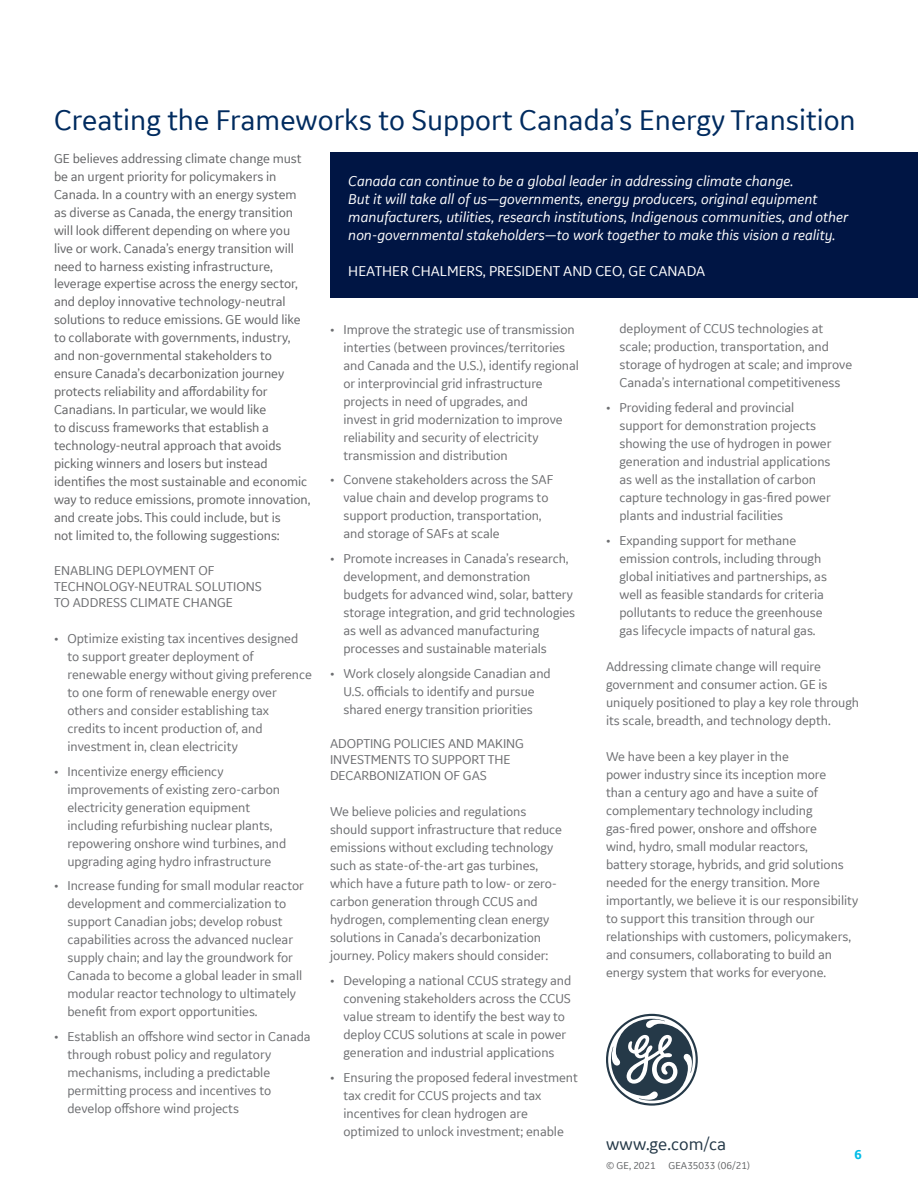
<style>
.page{position:relative;width:918px;height:1188px;background:#fff}
.page>*{position:absolute;margin:0;border:0;box-sizing:border-box;transform-origin:0 0}
.t1{font:30px "GE Inspira Sans";color:#002b5f}
.t2{font:18px "GE Inspira Sans";color:#253948}
.t3{font:italic 15px/18px "GE Inspira Sans";color:#fff}
.t4{font:15px "GE Inspira Sans";color:#fff}
.t5{font:13.5px/18px "GE Inspira Sans";letter-spacing:-.005em;color:#6d6e71}
.t6{font:13.5px/18px "GE Inspira Sans";letter-spacing:-.005em;color:#636466}
.t7{font:700 13.5px "GE Inspira Sans";color:#00bce7}
.t8{font:10.5px "GE Inspira Sans";color:#636466}
.s1{font-style:normal}
</style>
<div class="page">
<svg style="left:606px;top:1014px;width:92px;height:92px"></svg>
<div style="left:330px;top:153px;width:588px;height:145px;background:#001544"></div>
<h1 class="t1" style="left:54px;top:101px;width:803px">Creating the Frameworks to Support Canada’s Energy Transition</h1>
<p class="t6" style="left:54px;top:149px;width:258px">GE believes addressing climate change must be an urgent priority for policymakers in Canada. In a country with an energy system as diverse as Canada, the energy transition will look different depending on where you live or work. Canada’s energy transition will need to harness existing infrastructure, leverage expertise across the energy sector, and deploy innovative technology-neutral solutions to reduce emissions. GE would like to collaborate with governments, industry, and non-governmental stakeholders to ensure Canada’s decarbonization journey protects reliability and affordability for Canadians. In particular, we would like<br>to discuss frameworks that establish a technology-neutral approach that avoids picking winners and losers but instead identifies the most sustainable and economic way to reduce emissions, promote innovation, and create jobs. This could include, but is<br>not limited to, the following suggestions:</p>
<p class="t5" style="left:54px;top:562px;width:209px;line-height:16.2px">ENABLING DEPLOYMENT OF<br>TECHNOLOGY-NEUTRAL SOLUTIONS<br>TO ADDRESS CLIMATE CHANGE</p>
<p class="t5" style="left:68px;top:629px;width:246px;text-indent:-14px">• Optimize existing tax incentives designed to support greater deployment of renewable energy without giving preference to one form of renewable energy over others and consider establishing tax<br>credits to incent production of, and investment in, clean electricity</p>
<p class="t5" style="left:68px;top:762px;width:220px;text-indent:-14px">• Incentivize energy efficiency improvements of existing zero-carbon electricity generation equipment including refurbishing nuclear plants, repowering onshore wind turbines, and upgrading aging hydro infrastructure</p>
<p class="t5" style="left:68px;top:877px;width:238px;text-indent:-14px">• Increase funding for small modular reactor development and commercialization to support Canadian jobs; develop robust capabilities across the advanced nuclear supply chain; and lay the groundwork for Canada to become a global leader in small modular reactor technology to ultimately benefit from export opportunities.</p>
<p class="t5" style="left:68px;top:1027px;width:245px;text-indent:-14px">• Establish an offshore wind sector in Canada through robust policy and regulatory mechanisms, including a predictable permitting process and incentives to develop offshore wind projects</p>
<p class="t3" style="left:348px;top:172px;width:502px">Canada can continue to be a global leader in addressing climate change.<br>But it will take all of us<span class="s1">—</span>governments, energy producers, original equipment manufacturers, utilities, research institutions, Indigenous communities, and other non-governmental stakeholders<span class="s1">—</span>to work together to make this vision a reality.</p>
<p class="t4" style="left:348px;top:262px;width:359px">HEATHER CHALMERS, PRESIDENT AND CEO, GE CANADA</p>
<p class="t5" style="left:620px;top:320px;width:234px">deployment of CCUS technologies at scale; production, transportation, and storage of hydrogen at scale; and improve Canada’s international competitiveness</p>
<p class="t5" style="left:620px;top:398px;width:214px;text-indent:-14px">• Providing federal and provincial support for demonstration projects showing the use of hydrogen in power generation and industrial applications as well as the installation of carbon capture technology in gas-fired power plants and industrial facilities</p>
<p class="t5" style="left:620px;top:531px;width:209px;text-indent:-14px">• Expanding support for methane emission controls, including through global initiatives and partnerships, as well as feasible standards for criteria pollutants to reduce the greenhouse gas lifecycle impacts of natural gas.</p>
<p class="t5" style="left:606px;top:657px;width:255px">Addressing climate change will require government and consumer action. GE is uniquely positioned to play a key role through its scale, breadth, and technology depth.</p>
<p class="t5" style="left:606px;top:747px;width:254px">We have been a key player in the<br>power industry since its inception more<br>than a century ago and have a suite of complementary technology including gas-fired power, onshore and offshore<br>wind, hydro, small modular reactors,<br>battery storage, hybrids, and grid solutions needed for the energy transition. More importantly, we believe it is our responsibility to support this transition through our relationships with customers, policymakers, and consumers, collaborating to build an energy system that works for everyone.</p>
<p class="t5" style="left:344px;top:320px;width:237px;text-indent:-14px">• Improve the strategic use of transmission interties (between provinces/territories and Canada and the U.S.), identify regional or interprovincial grid infrastructure projects in need of upgrades, and<br>invest in grid modernization to improve reliability and security of electricity transmission and distribution</p>
<p class="t5" style="left:344px;top:471px;width:212px;text-indent:-14px">• Convene stakeholders across the SAF value chain and develop programs to support production, transportation, and storage of SAFs at scale</p>
<p class="t5" style="left:344px;top:549px;width:233px;text-indent:-14px">• Promote increases in Canada’s research, development, and demonstration budgets for advanced wind, solar, battery storage integration, and grid technologies as well as advanced manufacturing processes and sustainable materials</p>
<p class="t5" style="left:330px;top:664px;width:222px;text-align:center">• Work closely alongside Canadian and<br>U.S. officials to identify and pursue shared energy transition priorities</p>
<p class="t5" style="left:330px;top:735px;width:196px;line-height:16.2px">ADOPTING POLICIES AND MAKING<br>INVESTMENTS TO SUPPORT THE<br>DECARBONIZATION OF GAS</p>
<p class="t5" style="left:330px;top:803px;width:234px">We believe policies and regulations should support infrastructure that reduce emissions without excluding technology such as state-of-the-art gas turbines, which have a future path to low- or zero&shy;carbon generation through CCUS and hydrogen, complementing clean energy solutions in Canada’s decarbonization journey. Policy makers should consider:</p>
<p class="t5" style="left:344px;top:971px;width:229px;text-indent:-14px">• Developing a national CCUS strategy and convening stakeholders across the CCUS value stream to identify the best way to deploy CCUS solutions at scale in power generation and industrial applications</p>
<p class="t5" style="left:344px;top:1068px;width:236px;text-indent:-14px">• Ensuring the proposed federal investment tax credit for CCUS projects and tax incentives for clean hydrogen are optimized to unlock investment; enable</p>
<h2 class="t2" style="left:606px;top:1132px;width:122px">www.ge.com/ca</h2>
<p class="t8" style="left:606px;top:1159px;width:146px">© GE, 2021 GEA35033 (06/21)</p>
<p class="t7" style="left:854px;top:1146px;width:9px">6</p>
</div>
